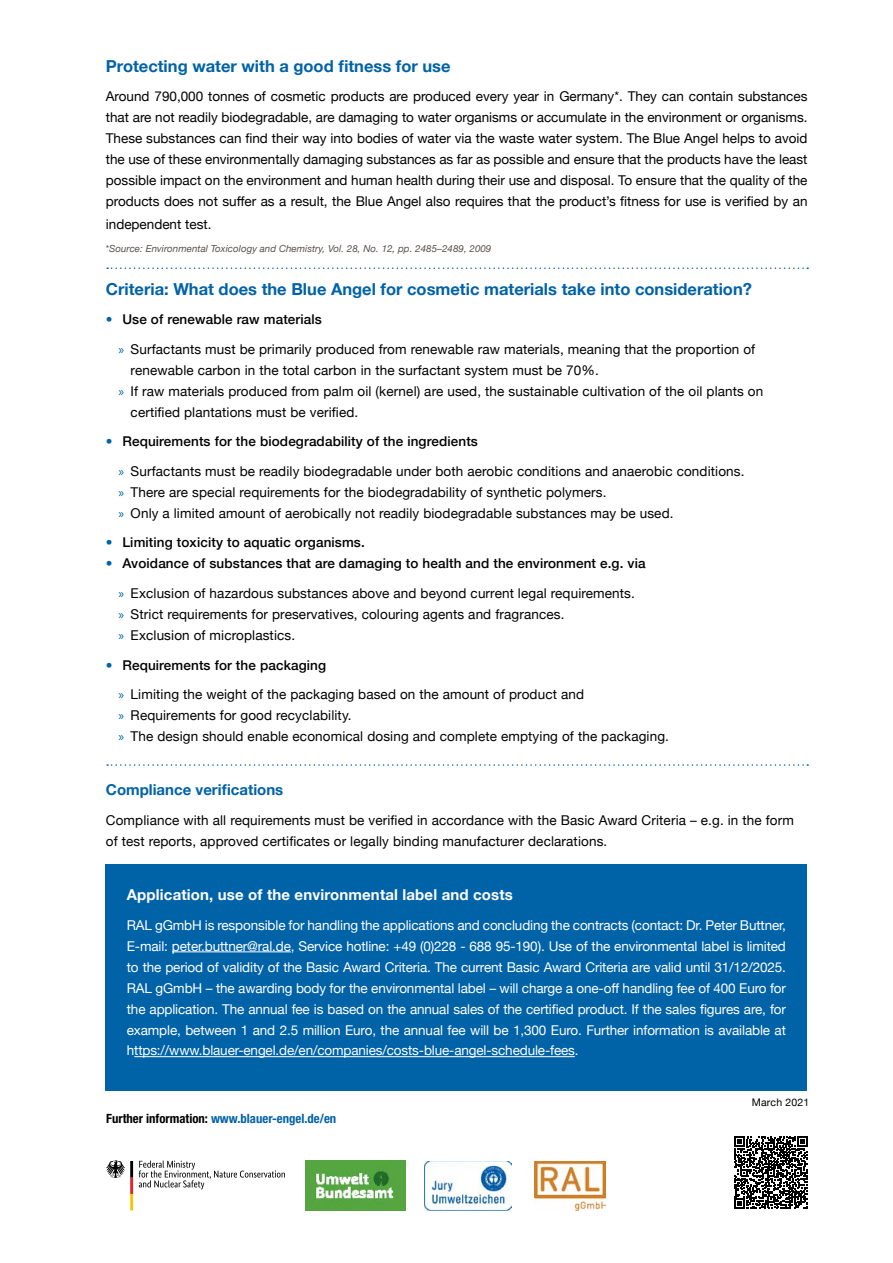
<style>
.page{position:relative;width:893px;height:1263px;background:#fff}
.page>*{position:absolute;margin:0;border:0;box-sizing:border-box;transform-origin:0 0}
.Ueberschriften{font:700 16.5px "Helvetica Neue";color:#0062a7}
.Ueberschriften-2{font:700 15px "Helvetica Neue";letter-spacing:.01em;color:#fff}
.Ueberschriften-3{font:700 15px "Helvetica Neue";color:#0062a7}
.Fließtext{font:13.5px/21px "Helvetica Neue";letter-spacing:.01em;color:#000}
.Fließtext-2{font:13.5px/21px "Helvetica Neue";letter-spacing:-.01em;color:#fff;text-align:justify}
.t1{font:500 13.5px "Helvetica Neue";letter-spacing:.01em;color:#000}
.Fließtext-3{font:700 condensed 12.75px "Helvetica Neue LT Pro";color:#0062a7}
.Aufzählungen_Ebene1{font:10.5px "Helvetica Neue";letter-spacing:.02em;color:#000}
.Fließtext-4{font:italic 9.75px "Helvetica Neue";letter-spacing:.005em;color:#57514d}
.s1{color:#0062a7}
.s2{font-family:"Myriad Pro";color:#0062a7}
.s3{color:#000}
</style>
<div class="page">
<img style="left:305px;top:1161px;width:100px;height:49px">
<img style="left:534px;top:1161px;width:71px;height:49px">
<img style="left:424px;top:1161px;width:88px;height:49px">
<svg style="left:139px;top:1160px;width:146px;height:29px"></svg>
<svg style="left:106px;top:1160px;width:27px;height:50px"></svg>
<div style="left:106px;top:864px;width:701px;height:227px;background:#0062a7"></div>
<hr style="left:172px;top:951px;width:119px;height:1px;background:#fff">
<hr style="left:134px;top:1056px;width:441px;height:1px;background:#fff">
<svg style="left:107px;top:267px;width:701px;height:2px"></svg>
<svg style="left:107px;top:764px;width:701px;height:2px"></svg>
<svg style="left:734px;top:1136px;width:73px;height:73px"></svg>
<p class="Ueberschriften" style="left:106px;top:53px;width:346px">Protecting water with a good fitness for use</p>
<p class="Fließtext" style="left:106px;top:87px;width:703px;text-align:justify">Around 790,000 tonnes of cosmetic products are produced every year in Germany*. They can contain substances that are not readily biodegradable, are damaging to water organisms or accumulate in the environment or organisms.<br>These substances can find their way into bodies of water via the waste water system. The Blue Angel helps to avoid the use of these environmentally damaging substances as far as possible and ensure that the products have the least possible impact on the environment and human health during their use and disposal. To ensure that the quality of the products does not suffer as a result, the Blue Angel also requires that the product’s fitness for use is verified by an</p>
<p class="Fließtext" style="left:106px;top:214px;width:107px">independent test.</p>
<p class="Fließtext-4" style="left:106px;top:242px;width:387px">*Source: Environmental Toxicology and Chemistry, Vol. 28, No. 12, pp. 2485–2489, 2009</p>
<p class="Ueberschriften" style="left:106px;top:276px;width:648px">Criteria: What does the Blue Angel for cosmetic materials take into consideration?</p>
<p class="t1" style="left:106px;top:309px;width:218px"><span class="s1">•</span> Use of renewable raw materials</p>
<p class="Fließtext" style="left:131px;top:339px;width:626px;text-indent:-12px"><span class="s2">»</span> Surfactants must be primarily produced from renewable raw materials, meaning that the proportion of renewable carbon in the total carbon in the surfactant system must be 70%.</p>
<p class="Fließtext" style="left:131px;top:381px;width:634px;text-indent:-12px"><span class="s2">»</span> If raw materials produced from palm oil (kernel) are used, the sustainable cultivation of the oil plants on certified plantations must be verified.</p>
<p class="t1" style="left:106px;top:431px;width:374px"><span class="s1">•</span> Requirements for the biodegradability of the ingredients</p>
<p class="Fließtext" style="left:119px;top:461px;width:627px"><span class="s2">»</span> Surfactants must be readily biodegradable under both aerobic conditions and anaerobic conditions.</p>
<p class="Fließtext" style="left:119px;top:482px;width:489px"><span class="s2">»</span> There are special requirements for the biodegradability of synthetic polymers.</p>
<p class="Fließtext" style="left:119px;top:503px;width:556px"><span class="s2">»</span> Only a limited amount of aerobically not readily biodegradable substances may be used.</p>
<p class="t1" style="left:106px;top:532px;width:260px"><span class="s1">•</span> Limiting toxicity to aquatic organisms.</p>
<p class="t1" style="left:106px;top:553px;width:541px"><span class="s1">•</span> Avoidance of substances that are damaging to health and the environment e.g. via</p>
<p class="Fließtext" style="left:119px;top:583px;width:518px"><span class="s2">»</span> Exclusion of hazardous substances above and beyond current legal requirements.</p>
<p class="Fließtext" style="left:119px;top:604px;width:447px"><span class="s2">»</span> Strict requirements for preservatives, colouring agents and fragrances.</p>
<p class="Fließtext" style="left:119px;top:625px;width:178px"><span class="s2">»</span> Exclusion of microplastics.</p>
<p class="t1" style="left:106px;top:654px;width:222px"><span class="s1">•</span> Requirements for the packaging</p>
<p class="Fließtext" style="left:119px;top:684px;width:467px"><span class="s2">»</span> Limiting the weight of the packaging based on the amount of product and</p>
<p class="Fließtext" style="left:119px;top:705px;width:235px"><span class="s2">»</span> Requirements for good recyclability.</p>
<p class="Fließtext" style="left:119px;top:726px;width:552px"><span class="s2">»</span> The design should enable economical dosing and complete emptying of the packaging.</p>
<p class="Ueberschriften-3" style="left:106px;top:778px;width:179px">Compliance verifications</p>
<p class="Fließtext" style="left:106px;top:810px;width:689px">Compliance with all requirements must be verified in accordance with the Basic Award Criteria – e.g. in the form of test reports, approved certificates or legally binding manufacturer declarations.</p>
<p class="Ueberschriften-2" style="left:127px;top:883px;width:388px">Application, use of the environmental label and costs</p>
<p class="Fließtext-2" style="left:127px;top:915px;width:661px">RAL gGmbH is responsible for handling the applications and concluding the contracts (contact: Dr. Peter Buttner, E-mail: peter.buttner@ral.de, Service hotline: +49 (0)228 - 688 95-190). Use of the environmental label is limited to the period of validity of the Basic Award Criteria. The current Basic Award Criteria are valid until 31/12/2025.<br>RAL gGmbH – the awarding body for the environmental label – will charge a one-off handling fee of 400 Euro for the application. The annual fee is based on the annual sales of the certified product. If the sales figures are, for example, between 1 and 2.5 million Euro, the annual fee will be 1,300 Euro. Further information is available at https://www.blauer-engel.de/en/companies/costs-blue-angel-schedule-fees.</p>
<p class="Fließtext-3" style="left:106px;top:1111px;width:232px"><span class="s3">Further information:</span> www.blauer-engel.de/en</p>
<p class="Aufzählungen_Ebene1" style="left:752px;top:1095px;width:59px">March 2021</p>
</div>
